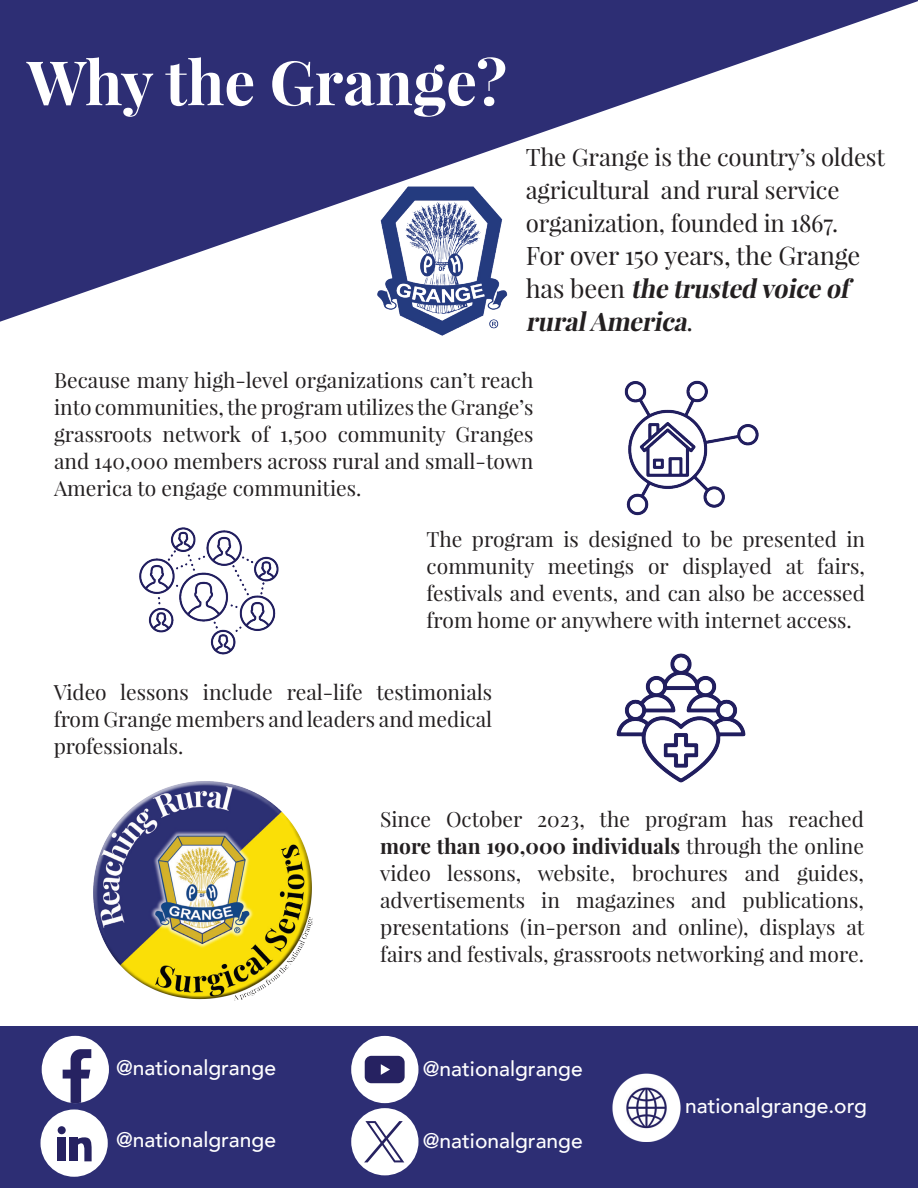
<style>
.page{position:relative;width:918px;height:1188px;background:#fff}
.page>*{position:absolute;margin:0;border:0;box-sizing:border-box;transform-origin:0 0}
.t1{font:700 61.35px "Playfair Display";color:#fff}
.t2{font:25.5px/33px "Playfair Display";letter-spacing:-.01em;color:#231f20}
.t3{font:24px/33px "Playfair Display";letter-spacing:-.01em;color:#231f20}
.t4{font:21px/27px "Playfair Display";color:#231f20;text-align:justify}
.t5{font:500 21px "Avenir";color:#fff}
.s1{font-weight:700;font-style:italic}
.s2{font-weight:700}
</style>
<div class="page">
<div style="left:0;top:1026px;width:918px;height:162px;background:#2d2e74"></div>
<div style="left:90px;top:777px;width:225px;height:226px;background:#fff;opacity:.75"></div>
<div style="left:98px;top:813px;width:218px;height:190px;background:#231f20;opacity:.75"></div>
<svg style="left:0;top:0;width:918px;height:322px;fill:#2d2e74"></svg>
<img style="left:373px;top:183px;width:136px;height:153px">
<div style="left:351px;top:1108px;width:68px;height:67px;background:#fff;border-radius:50%"></div>
<svg style="left:364px;top:1121px;width:40px;height:41px"></svg>
<div style="left:351px;top:1036px;width:67px;height:67px;background:#fff;border-radius:50%"></div>
<div style="left:365px;top:1056px;width:40px;height:27px;background:#262261;border-radius:7px"></div>
<svg style="left:381px;top:1064px;width:9px;height:11px"></svg>
<div style="left:40px;top:1109px;width:68px;height:68px;background:#fff;border-radius:50%"></div>
<div style="left:58px;top:1126px;width:8px;height:8px;background:#262261;border-radius:50%"></div>
<div style="left:58px;top:1138px;width:8px;height:23px;background:#262261"></div>
<div style="left:70px;top:1138px;width:8px;height:23px;background:#262261"></div>
<svg style="left:76px;top:1137px;width:16px;height:24px"></svg>
<svg style="left:42px;top:1036px;width:67px;height:67px"></svg>
<img style="left:612px;top:1073px;width:69px;height:68px">
<img style="left:624px;top:380px;width:135px;height:136px">
<img style="left:616px;top:653px;width:130px;height:130px">
<img style="left:139px;top:527px;width:140px;height:128px">
<h1 class="t1" style="left:27px;top:44px;width:482px">Why the Grange?</h1>
<p class="t3" style="left:526px;top:141px;width:361px">The Grange is the country’s oldest agricultural and rural service organization, founded in 1867.</p>
<p class="t2" style="left:526px;top:239px;width:336px">For over 150 years, the Grange h a s b e e n <span class="s1">the trusted voice of ruralAmerica</span>.</p>
<p class="t4" style="left:54px;top:367px;width:481px">Because many high-level organizations can’t reach into communities, the program utilizes the Grange’s grassroots network of 1,500 community Granges and 140,000 members across rural and small-town America to engage communities.</p>
<p class="t4" style="left:427px;top:526px;width:440px">The program is designed to be presented in community meetings or displayed at fairs, festivals and events, and can also be accessed from home or anywhere with internet access.</p>
<p class="t4" style="left:54px;top:678px;width:440px">Video lessons include real-life testimonials from Grange members and leaders and medical professionals.</p>
<p class="t5" style="left:116px;top:1050px;width:161px">@nationalgrange</p>
<p class="t5" style="left:116px;top:1122px;width:161px">@nationalgrange</p>
<p class="t4" style="left:380px;top:805px;width:486px">Since October 2023, the program has reached <span class="s2">more than 190,000 individuals</span> through the online video lessons, website, brochures and guides, advertisements in magazines and publications, presentations (in-person and online), displays at fairs and festivals, grassroots networking and more.</p>
<p class="t5" style="left:423px;top:1050px;width:161px">@nationalgrange</p>
<p class="t5" style="left:423px;top:1122px;width:161px">@nationalgrange</p>
<p class="t5" style="left:685px;top:1088px;width:183px">nationalgrange.org</p>
</div>
